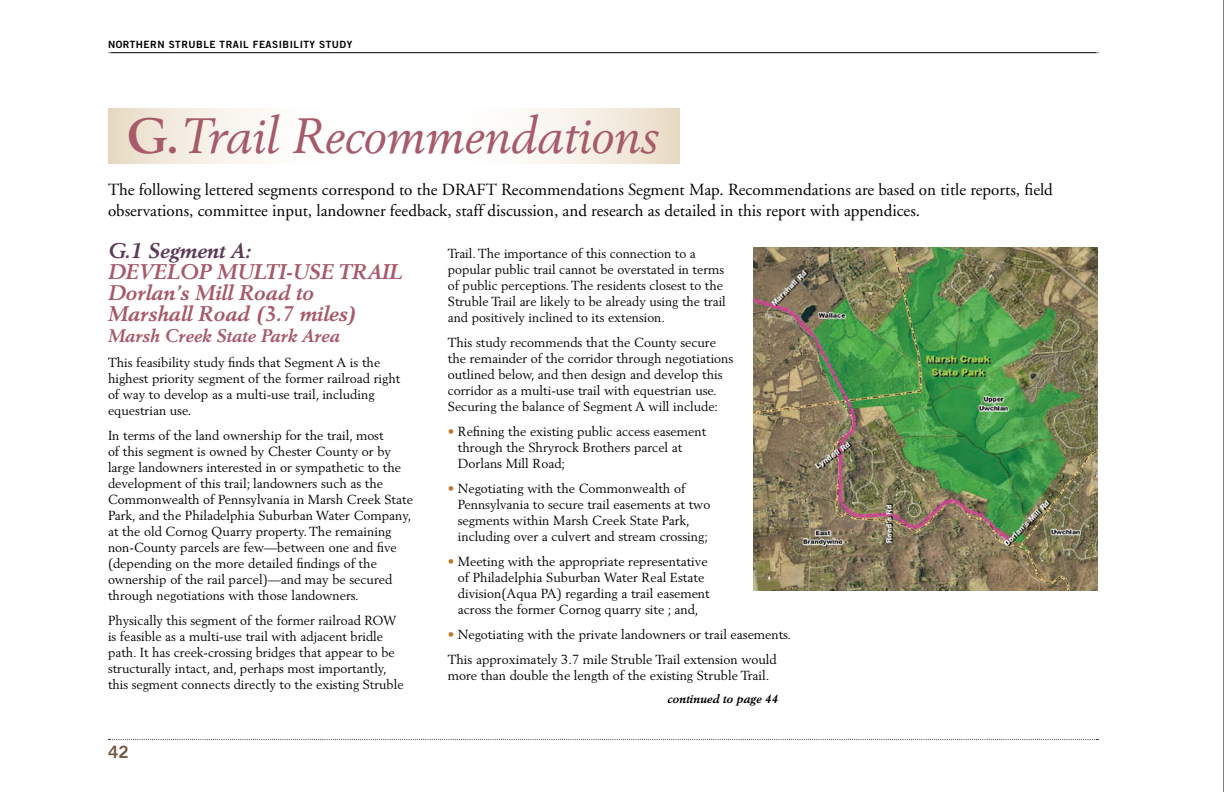
<style>
.page{position:relative;width:1224px;height:792px;background:#fff}
.page>*{position:absolute;margin:0;border:0;box-sizing:border-box;transform-origin:0 0}
.t1{font:italic 49px "Berling";color:#a75a69}
.t2{font:italic 700 21px/21px "Berling";color:#a75a69}
.t3{font:italic 700 21px "Berling";color:#5c3a59}
.t4{font:italic 700 18px "Berling";color:#a75a69}
.t5{font:17px/21px "Adobe Garamond";color:#000}
.t6{font:17px "Trade Gothic Bold Two";color:#735745}
.t7{font:13px/16px "Berling";color:#000}
.t8{font:italic 700 12px "Berling";color:#000}
.t9{font:10px "Trade Gothic Bold Two";letter-spacing:.05em;color:#000}
.s1{font-weight:700;font-style:normal}
.s2{color:#c07424}
</style>
<div class="page">
<hr style="left:111px;top:52px;width:985px;height:1px;background:#000">
<svg style="left:108px;top:739px;width:991px;height:1px"></svg>
<hr style="left:1223px;top:0;width:1px;height:792px;background:#000">
<img style="left:753px;top:248px;width:345px;height:342px">
<svg style="left:108px;top:108px;width:572px;height:55px"></svg>
<p class="t9" style="left:108px;top:38px;width:246px">NORTHERN STRUBLE TRAIL FEASIBILITY STUDY</p>
<h1 class="t1" style="left:127px;top:106px;width:534px"><span class="s1">G.</span>Trail Recommendations</h1>
<p class="t5" style="left:108px;top:180px;width:946px">The following lettered segments correspond to the DRAFT Recommendations Segment Map. Recommendations are based on title reports, field observations, committee input, landowner feedback, staff discussion, and research as detailed in this report with appendices.</p>
<h2 class="t3" style="left:108px;top:238px;width:144px">G.1 Segment A:</h2>
<h2 class="t2" style="left:108px;top:261px;width:296px">DEVELOP MULTI-USE TRAIL<br>Dorlan’s Mill Road to<br>Marshall Road (3.7 miles)</h2>
<h3 class="t4" style="left:108px;top:325px;width:233px">Marsh Creek State Park Area</h3>
<p class="t7" style="left:108px;top:355px;width:294px">This feasibility study finds that Segment A is the highest priority segment of the former railroad right of way to develop as a multi-use trail, including equestrian use.</p>
<p class="t7" style="left:108px;top:428px;width:307px">In terms of the land ownership for the trail, most<br>of this segment is owned by Chester County or by large landowners interested in or sympathetic to the development of this trail; landowners such as the Commonwealth of Pennsylvania in Marsh Creek State Park, and the Philadelphia Suburban Water Company, at the old Cornog Quarry property. The remaining non-County parcels are few—between one and five (depending on the more detailed findings of the ownership of the rail parcel)—and may be secured through negotiations with those landowners.</p>
<p class="t7" style="left:108px;top:613px;width:297px">Physically this segment of the former railroad ROW is feasible as a multi-use trail with adjacent bridle path. It has creek-crossing bridges that appear to be structurally intact, and, perhaps most importantly, this segment connects directly to the existing Struble</p>
<h3 class="t6" style="left:108px;top:741px;width:22px">42</h3>
<p class="t7" style="left:448px;top:245px;width:280px">Trail. The importance of this connection to a popular public trail cannot be overstated in terms of public perceptions. The residents closest to the Struble Trail are likely to be already using the trail and positively inclined to its extension.</p>
<p class="t7" style="left:448px;top:334px;width:287px">This study recommends that the County secure the remainder of the corridor through negotiations outlined below, and then design and develop this corridor as a multi-use trail with equestrian use.<br>Securing the balance of Segment A will include:</p>
<p class="t7" style="left:458px;top:423px;width:250px;text-indent:-10px"><span class="s2">•</span> Refining the existing public access easement through the Shryrock Brothers parcel at<br>Dorlans Mill Road;</p>
<p class="t7" style="left:458px;top:480px;width:254px;text-indent:-10px"><span class="s2">•</span> Negotiating with the Commonwealth of Pennsylvania to secure trail easements at two segments within Marsh Creek State Park, including over a culvert and stream crossing;</p>
<p class="t7" style="left:458px;top:553px;width:253px;text-indent:-10px"><span class="s2">•</span> Meeting with the appropriate representative of Philadelphia Suburban Water Real Estate division(Aqua PA) regarding a trail easement across the former Cornog quarry site ; and,</p>
<p class="t7" style="left:448px;top:621px;width:345px;line-height:25px"><span class="s2">•</span> Negotiating with the private landowners or trail easements.<br>This approximately 3.7 mile Struble Trail extension would</p>
<p class="t7" style="left:448px;top:667px;width:323px">more than double the length of the existing Struble Trail.</p>
<p class="t8" style="left:668px;top:692px;width:112px">continued to page 44</p>
</div>
